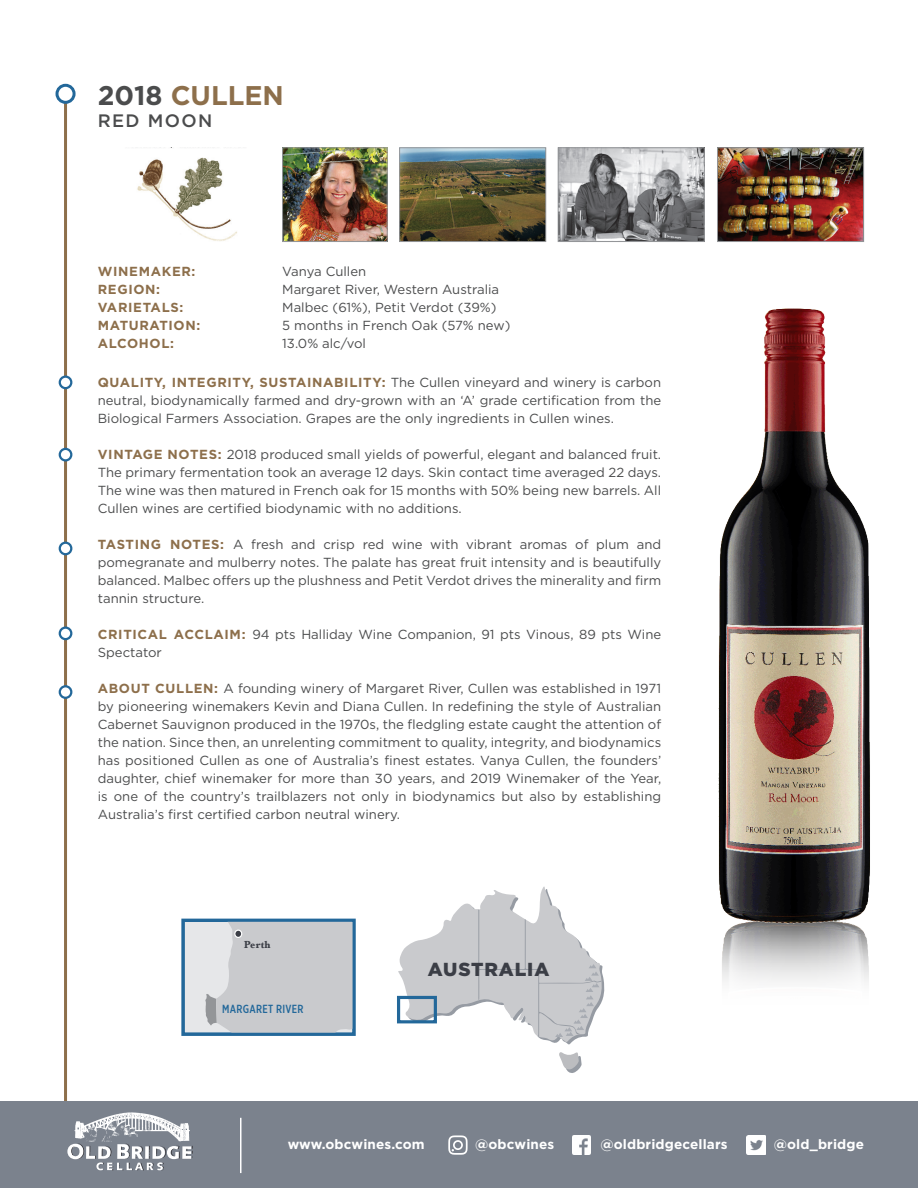
<style>
.page{position:relative;width:918px;height:1188px;background:#fff}
.page>*{position:absolute;margin:0;border:0;box-sizing:border-box;transform-origin:0 0}
.t1{font:700 27px "Gotham";color:#8d6f4b}
.t2{font:900 18.9px "Gotham";letter-spacing:.05em;color:#3b3e46}
.t3{font:500 18px "Gotham";letter-spacing:.075em;color:#4b4c4d}
.space{font:700 13.5px "Gotham";letter-spacing:.01em;color:#fff}
.Tasting_Notes_Paragr{font:13.2px/18px "Gotham";color:#4b4c4d;text-align:justify}
.Tasting_Notes_Paragr-2{font:700 13.2px "Gotham";letter-spacing:.05em;color:#8d6f4b}
.t4{font:500 11.7px "Gotham X Narrow";letter-spacing:.025em;color:#23689a}
.t5{font:700 10.65px "Baskerville";letter-spacing:.02em;color:#3b3e46;scale:.94 1}
.s1{color:#4b4c4d}
.s2{font-weight:700;color:#8d6f4b}
</style>
<div class="page">
<img style="left:722px;top:924px;width:147px;height:58px">
<img style="left:718px;top:308px;width:152px;height:616px">
<img style="left:137px;top:157px;width:100px;height:84px">
<hr style="left:64px;top:85px;width:3px;height:1026px;background:#8d6f4b">
<img style="left:284px;top:149px;width:102px;height:91px">
<div style="left:282px;top:147px;width:106px;height:95px;border:1px solid #939598"></div>
<img style="left:560px;top:149px;width:143px;height:91px">
<div style="left:558px;top:147px;width:147px;height:95px;border:1px solid #939598"></div>
<img style="left:401px;top:149px;width:143px;height:91px">
<div style="left:399px;top:147px;width:147px;height:95px;border:1px solid #939598"></div>
<div style="left:57px;top:85px;width:17px;height:17px;background:#fff;border-radius:50%"></div>
<div style="left:56px;top:84px;width:20px;height:20px;border:3px solid #23689a;border-radius:50%"></div>
<img style="left:719px;top:149px;width:143px;height:91px">
<div style="left:717px;top:147px;width:147px;height:95px;border:1px solid #939598"></div>
<div style="left:60px;top:449px;width:11px;height:11px;background:#fff;border-radius:50%"></div>
<div style="left:59px;top:448px;width:13px;height:14px;border:2px solid #23689a;border-radius:50%"></div>
<div style="left:60px;top:628px;width:11px;height:11px;background:#fff;border-radius:50%"></div>
<div style="left:59px;top:626px;width:13px;height:14px;border:2px solid #23689a;border-radius:50%"></div>
<div style="left:60px;top:686px;width:11px;height:12px;background:#fff;border-radius:50%"></div>
<div style="left:59px;top:685px;width:13px;height:14px;border:2px solid #23689a;border-radius:50%"></div>
<div style="left:60px;top:377px;width:11px;height:11px;background:#fff;border-radius:50%"></div>
<div style="left:59px;top:376px;width:13px;height:13px;border:2px solid #23689a;border-radius:50%"></div>
<div style="left:60px;top:543px;width:11px;height:11px;background:#fff;border-radius:50%"></div>
<div style="left:59px;top:542px;width:13px;height:13px;border:2px solid #23689a;border-radius:50%"></div>
<svg style="left:185px;top:923px;width:167px;height:109px;background:#cecfd2"></svg>
<div style="left:181px;top:919px;width:175px;height:117px;border:3px solid #23689a"></div>
<div style="left:235px;top:930px;width:7px;height:7px;background:#3b3e46;border-radius:50%"></div>
<div style="left:234px;top:930px;width:8px;height:8px;border:1px solid #fff;border-radius:50%"></div>
<svg style="left:559px;top:1052px;width:23px;height:21px"></svg>
<div style="left:397px;top:996px;width:40px;height:27px;border:3px solid #23689a"></div>
<svg style="left:398px;top:887px;width:207px;height:158px"></svg>
<div style="left:0;top:1102px;width:918px;height:86px;background:#7b828d"></div>
<img style="left:572px;top:1136px;width:19px;height:18px">
<img style="left:747px;top:1135px;width:19px;height:20px">
<svg style="left:448px;top:1135px;width:20px;height:20px"></svg>
<svg style="left:67px;top:1145px;width:4px;height:13px"></svg>
<img style="left:74px;top:1112px;width:115px;height:30px">
<img style="left:71px;top:1144px;width:122px;height:27px">
<hr style="left:240px;top:1118px;width:2px;height:55px;background:#fff">
<p class="t1" style="left:98px;top:79px;width:188px"><span class="s1">2018</span> CULLEN</p>
<p class="t3" style="left:98px;top:110px;width:116px">RED MOON</p>
<p class="Tasting_Notes_Paragr-2" style="left:98px;top:263px;width:99px">WINEMAKER:</p>
<p class="Tasting_Notes_Paragr" style="left:282px;top:262px;width:85px">Vanya Cullen</p>
<p class="Tasting_Notes_Paragr-2" style="left:98px;top:281px;width:64px">REGION:</p>
<p class="Tasting_Notes_Paragr" style="left:282px;top:280px;width:218px">Margaret River, Western Australia</p>
<p class="Tasting_Notes_Paragr-2" style="left:98px;top:299px;width:87px">VARIETALS:</p>
<p class="Tasting_Notes_Paragr" style="left:282px;top:298px;width:216px">Malbec (61%), Petit Verdot (39%)</p>
<p class="Tasting_Notes_Paragr-2" style="left:98px;top:317px;width:104px">MATURATION:</p>
<p class="Tasting_Notes_Paragr" style="left:282px;top:316px;width:230px">5 months in French Oak (57% new)</p>
<p class="Tasting_Notes_Paragr-2" style="left:98px;top:335px;width:78px">ALCOHOL:</p>
<p class="Tasting_Notes_Paragr" style="left:282px;top:334px;width:85px">13.0% alc/vol</p>
<p class="Tasting_Notes_Paragr" style="left:98px;top:373px;width:565px"><span class="s2">QUALITY, INTEGRITY, SUSTAINABILITY:</span> The Cullen vineyard and winery is carbon neutral, biodynamically farmed and dry-grown with an ‘A’ grade certification from the Biological Farmers Association. Grapes are the only ingredients in Cullen wines.</p>
<p class="Tasting_Notes_Paragr" style="left:98px;top:445px;width:565px"><span class="s2">VINTAGE NOTES:</span> 2018 produced small yields of powerful, elegant and balanced fruit.</p>
<p class="Tasting_Notes_Paragr" style="left:98px;top:463px;width:565px">The primary fermentation took an average 12 days. Skin contact time averaged 22 days.</p>
<p class="Tasting_Notes_Paragr" style="left:98px;top:481px;width:565px">The wine was then matured in French oak for 15 months with 50% being new barrels. All</p>
<p class="Tasting_Notes_Paragr" style="left:98px;top:499px;width:366px">Cullen wines are certified biodynamic with no additions.</p>
<p class="Tasting_Notes_Paragr" style="left:98px;top:535px;width:565px"><span class="s2">TASTING NOTES:</span> A fresh and crisp red wine with vibrant aromas of plum and pomegranate and mulberry notes. The palate has great fruit intensity and is beautifully balanced. Malbec offers up the plushness and Petit Verdot drives the minerality and firm tannin structure.</p>
<p class="Tasting_Notes_Paragr" style="left:98px;top:625px;width:565px"><span class="s2">CRITICAL ACCLAIM:</span> 94 pts Halliday Wine Companion, 91 pts Vinous, 89 pts Wine<br>Spectator</p>
<p class="Tasting_Notes_Paragr" style="left:98px;top:679px;width:565px"><span class="s2">ABOUT CULLEN:</span> A founding winery of Margaret River, Cullen was established in 1971 by pioneering winemakers Kevin and Diana Cullen. In redefining the style of Australian Cabernet Sauvignon produced in the 1970s, the fledgling estate caught the attention of the nation. Since then, an unrelenting commitment to quality, integrity, and biodynamics has positioned Cullen as one of Australia’s finest estates. Vanya Cullen, the founders’ daughter, chief winemaker for more than 30 years, and 2019 Winemaker of the Year, is one of the country’s trailblazers not only in biodynamics but also by establishing Australia’s first certified carbon neutral winery.</p>
<p class="t5" style="left:244px;top:937px;width:30px">Perth</p>
<p class="t4" style="left:222px;top:1001px;width:83px">MARGARET RIVER</p>
<p class="t2" style="left:428px;top:956px;width:123px">AUSTRALIA</p>
<p class="space" style="left:288px;top:1136px;width:139px">www.obcwines.com</p>
<p class="space" style="left:475px;top:1136px;width:81px">@obcwines</p>
<p class="space" style="left:600px;top:1136px;width:129px">@oldbridgecellars</p>
<p class="space" style="left:774px;top:1136px;width:92px">@old_bridge</p>
</div>
